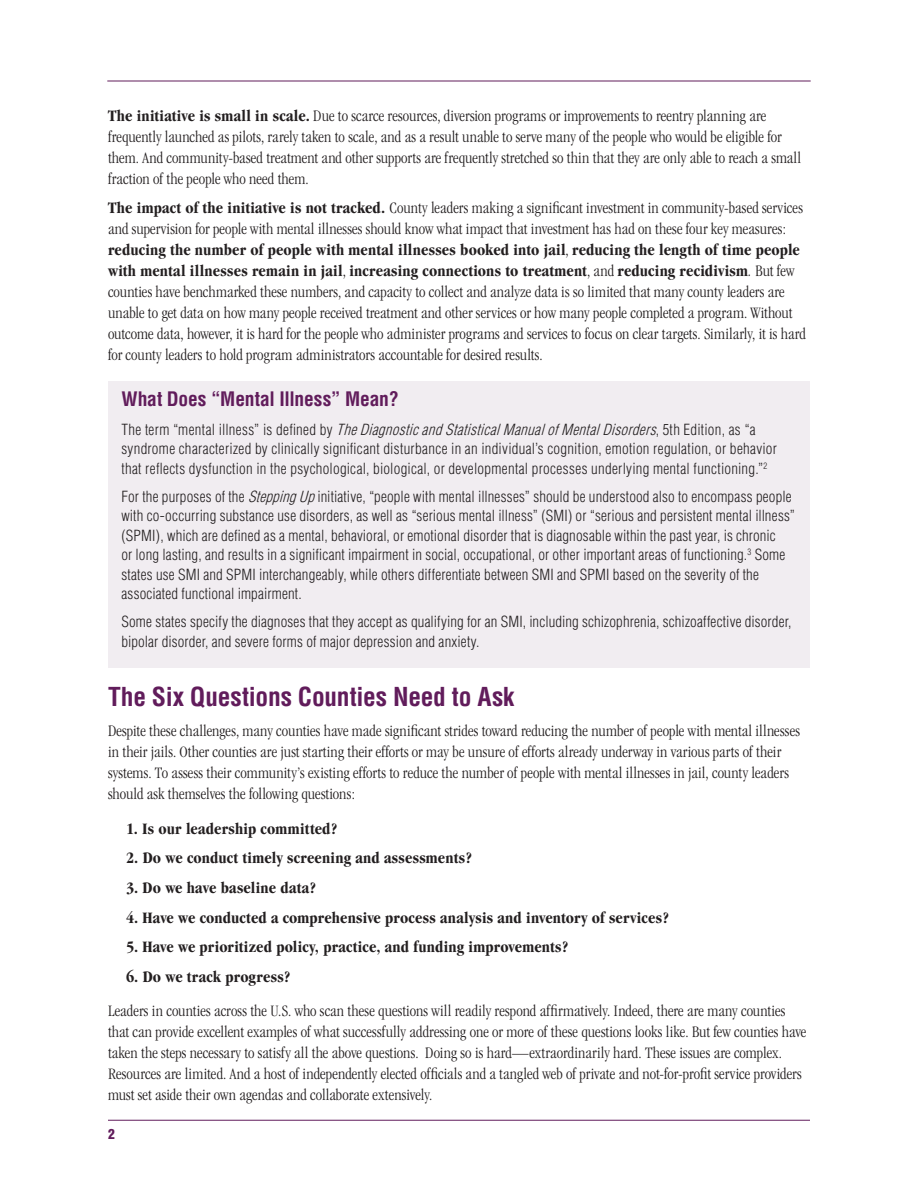
<style>
.page{position:relative;width:918px;height:1188px;background:#fff}
.page>*{position:absolute;margin:0;border:0;box-sizing:border-box;transform-origin:0 0}
.t1{font:700 condensed 25.5px "Helvetica";letter-spacing:-.01em;color:#611c5b}
.t2{font:700 condensed 19.5px "Helvetica";letter-spacing:-.01em;color:#611c5b}
.t3{font:300 condensed 16.5px/21px "Garamond";letter-spacing:.005em;color:#231f20}
.t4{font:700 condensed 16.5px "Garamond";letter-spacing:.01em;color:#231f20}
.t5{font:300 condensed 15px/19.5px "Helvetica";letter-spacing:.015em;color:#231f20}
.t6{font:900 condensed 13.5px "Helvetica";color:#611c5b}
.s1{font-weight:700}
.s2{font-style:italic}
</style>
<div class="page">
<hr style="left:108px;top:1120px;width:702px;height:1px;background:#611c5b">
<div style="left:108px;top:381px;width:702px;height:287px;background:#f1edf1"></div>
<hr style="left:107px;top:81px;width:704px;height:1px;background:#611c5b">
<p class="t3" style="left:108px;top:105px;width:695px"><span class="s1">The initiative is small in scale.</span> Due to scarce resources, diversion programs or improvements to reentry planning are frequently launched as pilots, rarely taken to scale, and as a result unable to serve many of the people who would be eligible for them. And community-based treatment and other supports are frequently stretched so thin that they are only able to reach a small fraction of the people who need them.</p>
<p class="t3" style="left:108px;top:198px;width:699px"><span class="s1">The impact of the initiative is not tracked.</span> County leaders making a significant investment in community-based services and supervision for people with mental illnesses should know what impact that investment has had on these four key measures: <span class="s1">reducing the number of people with mental illnesses booked into jail</span>, <span class="s1">reducing the length of time people with mental illnesses remain in jail</span>, <span class="s1">increasing connections to treatment</span>, and <span class="s1">reducing recidivism</span><span class="s2">.</span> But few counties have benchmarked these numbers, and capacity to collect and analyze data is so limited that many county leaders are unable to get data on how many people received treatment and other services or how many people completed a program. Without outcome data, however, it is hard for the people who administer programs and services to focus on clear targets. Similarly, it is hard for county leaders to hold program administrators accountable for desired results.</p>
<p class="t2" style="left:121px;top:387px;width:279px">What Does “Mental Illness” Mean?</p>
<p class="t5" style="left:121px;top:419px;width:657px">T h e t e r m “ m e n t a l i l l n e s s ” i s d e fi n e d b y <span class="s2">TheDiagnosticandStatisticalManualofMentalDisorders</span>, 5 t h E d i t i o n , a s “ a syndrome characterized by clinically significant disturbance in an individual’s cognition, emotion regulation, or behavior that reflects dysfunction in the psychological, biological, or developmental processes underlying mental functioning.”<sup>2</sup></p>
<p class="t5" style="left:121px;top:486px;width:675px">For the purposes of the <span class="s2">SteppingUp</span>initiative, “people with mental illnesses” should be understood also to encompass people with co-occurring substance use disorders, as well as “serious mental illness” (SMI) or “serious and persistent mental illness” (SPMI), which are defined as a mental, behavioral, or emotional disorder that is diagnosable within the past year, is chronic<br>or long lasting, and results in a significant impairment in social, occupational, or other important areas of functioning.<sup>3</sup> Some states use SMI and SPMI interchangeably, while others differentiate between SMI and SPMI based on the severity of the associated functional impairment.</p>
<p class="t5" style="left:121px;top:612px;width:672px">Some states specify the diagnoses that they accept as qualifying for an SMI, including schizophrenia, schizoaffective disorder, bipolar disorder, and severe forms of major depression and anxiety.</p>
<h1 class="t1" style="left:108px;top:681px;width:408px">The Six Questions Counties Need to Ask</h1>
<p class="t3" style="left:108px;top:720px;width:694px">Despite these challenges, many counties have made significant strides toward reducing the number of people with mental illnesses in their jails. Other counties are just starting their efforts or may be unsure of efforts already underway in various parts of their systems. To assess their community’s existing efforts to reduce the number of people with mental illnesses in jail, county leaders should ask themselves the following questions:</p>
<p class="t4" style="left:126px;top:819px;width:213px">1. Is our leadership committed?</p>
<p class="t4" style="left:126px;top:849px;width:348px">2. Do we conduct timely screening and assessments?</p>
<p class="t4" style="left:126px;top:878px;width:192px">3. Do we have baseline data?</p>
<p class="t4" style="left:126px;top:908px;width:545px">4. Have we conducted a comprehensive process analysis and inventory of services?</p>
<p class="t4" style="left:126px;top:938px;width:444px">5. Have we prioritized policy, practice, and funding improvements?</p>
<p class="t4" style="left:126px;top:967px;width:166px">6. Do we track progress?</p>
<p class="t3" style="left:108px;top:1001px;width:700px">Leaders in counties across the U.S. who scan these questions will readily respond affirmatively. Indeed, there are many counties that can provide excellent examples of what successfully addressing one or more of these questions looks like. But few counties have taken the steps necessary to satisfy all the above questions. Doing so is hard—extraordinarily hard. These issues are complex.<br>Resources are limited. And a host of independently elected officials and a tangled web of private and not-for-profit service providers must set aside their own agendas and collaborate extensively.</p>
<p class="t6" style="left:108px;top:1125px;width:8px">2</p>
</div>
